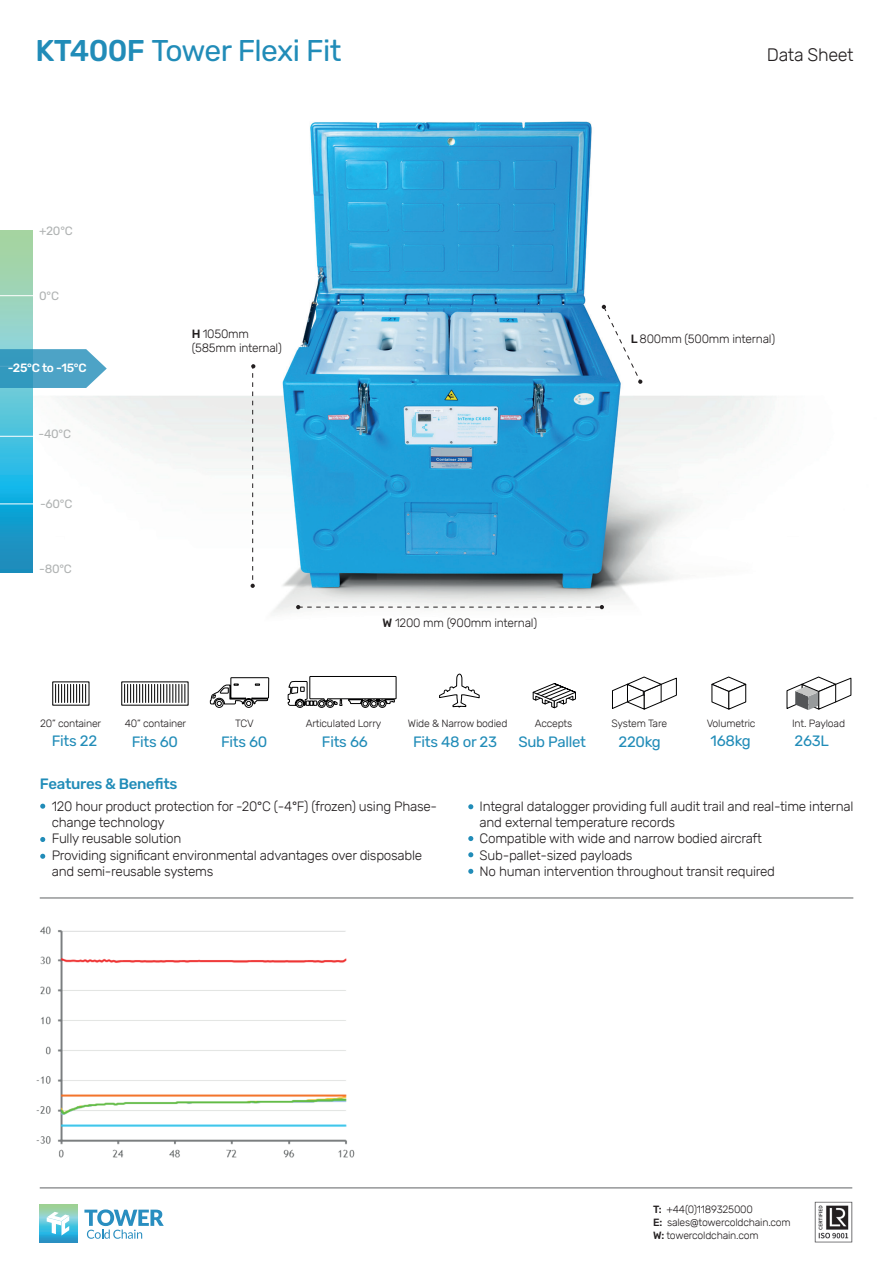
<style>
.page{position:relative;width:893px;height:1263px;background:#fff}
.page>*{position:absolute;margin:0;border:0;box-sizing:border-box;transform-origin:0 0}
.t1{font:30px "Rubik";letter-spacing:-.02em;color:#218cb8}
.t2{font:300 18px "Rubik";letter-spacing:-.02em;color:#231f20}
.t3{font:15px "Rubik";letter-spacing:-.02em;color:#218cb8}
.t4{font:500 15px "Rubik";letter-spacing:-.02em;color:#218cb8}
.t5{font:300 13.5px/16.2px "Rubik";letter-spacing:-.02em;color:#231f20}
.t6{font:300 12px/14.4px "Rubik";letter-spacing:-.02em;color:#231f20}
.t7{font:12px "Rubik";letter-spacing:-.02em;color:#b0b3b3}
.t8{font:500 12px "Rubik";color:#fff}
.t9{font:12px "Rubik";color:#fff}
.t10{font:300 10.5px/12.6px "Rubik";letter-spacing:-.02em;color:#231f20}
.s1{font-weight:500}
</style>
<div class="page">
<img style="left:32px;top:121px;width:820px;height:588px">
<svg style="left:439px;top:674px;width:41px;height:33px"></svg>
<svg style="left:532px;top:683px;width:44px;height:26px"></svg>
<svg style="left:288px;top:676px;width:108px;height:32px"></svg>
<svg style="left:210px;top:677px;width:59px;height:32px"></svg>
<svg style="left:55px;top:684px;width:31px;height:18px"></svg>
<svg style="left:124px;top:684px;width:62px;height:18px"></svg>
<svg style="left:711px;top:677px;width:35px;height:33px"></svg>
<svg style="left:612px;top:677px;width:65px;height:33px"></svg>
<svg style="left:787px;top:677px;width:64px;height:33px"></svg>
<svg style="left:40px;top:804px;width:5px;height:5px"></svg>
<svg style="left:40px;top:837px;width:5px;height:5px"></svg>
<svg style="left:40px;top:854px;width:5px;height:5px"></svg>
<svg style="left:468px;top:804px;width:5px;height:5px"></svg>
<svg style="left:468px;top:852px;width:5px;height:5px"></svg>
<svg style="left:468px;top:836px;width:5px;height:5px"></svg>
<svg style="left:468px;top:869px;width:5px;height:5px"></svg>
<svg style="left:0;top:230px;width:32px;height:343px;background:#5abecb"></svg>
<img style="left:814px;top:1201px;width:39px;height:42px">
<hr style="left:0;top:503px;width:35px;height:1px;background:#fff">
<hr style="left:0;top:295px;width:35px;height:1px;background:#fff">
<hr style="left:40px;top:1188px;width:812px;height:1px;background:#5f6364">
<hr style="left:40px;top:898px;width:813px;height:1px;background:#5f6364">
<hr style="left:0;top:436px;width:35px;height:1px;background:#fff">
<svg style="left:0;top:349px;width:107px;height:39px;background:#57a9c9"></svg>
<svg style="left:251px;top:364px;width:4px;height:224px"></svg>
<svg style="left:296px;top:605px;width:308px;height:4px"></svg>
<svg style="left:602px;top:305px;width:40px;height:79px"></svg>
<svg style="left:40px;top:1204px;width:38px;height:39px"></svg>
<svg style="left:84px;top:1209px;width:80px;height:30px"></svg>
<svg style="left:47px;top:1212px;width:22px;height:23px"></svg>
<img style="left:36px;top:926px;width:319px;height:232px">
<h1 class="t1" style="left:35px;top:33px;width:307px"><span class="s1">KT400F</span> Tower Flexi Fit</h1>
<h2 class="t2" style="left:767px;top:44px;width:88px">Data Sheet</h2>
<p class="t7" style="left:39px;top:224px;width:35px">+20°C</p>
<p class="t7" style="left:39px;top:289px;width:21px">0°C</p>
<p class="t9" style="left:39px;top:360px;width:33px">-20°C</p>
<p class="t8" style="left:8px;top:361px;width:81px">-25°C to -15°C</p>
<p class="t7" style="left:38px;top:427px;width:34px">-40°C</p>
<p class="t7" style="left:40px;top:497px;width:34px">-60°C</p>
<p class="t7" style="left:39px;top:562px;width:34px">-80°C</p>
<p class="t6" style="left:192px;top:327px;width:92px"><span class="s1">H</span> 1050mm (585mm internal)</p>
<p class="t6" style="left:631px;top:332px;width:146px"><span class="s1">L</span> 800mm (500mm internal)</p>
<p class="t6" style="left:383px;top:616px;width:156px"><span class="s1">W</span> 1200 mm (900mm internal)</p>
<p class="t10" style="left:40px;top:717px;width:63px">20” container</p>
<p class="t10" style="left:125px;top:717px;width:63px">40” container</p>
<p class="t10" style="left:235px;top:717px;width:20px">TCV</p>
<p class="t10" style="left:306px;top:717px;width:77px">Articulated Lorry</p>
<p class="t10" style="left:408px;top:717px;width:101px">Wide &amp; Narrow bodied</p>
<p class="t10" style="left:535px;top:717px;width:39px">Accepts</p>
<p class="t10" style="left:611px;top:717px;width:57px">System Tare</p>
<p class="t10" style="left:707px;top:717px;width:50px">Volumetric</p>
<p class="t10" style="left:792px;top:717px;width:54px">Int. Payload</p>
<p class="t3" style="left:52px;top:732px;width:47px">Fits 22</p>
<p class="t3" style="left:132px;top:733px;width:48px">Fits 60</p>
<p class="t3" style="left:221px;top:733px;width:48px">Fits 60</p>
<p class="t3" style="left:322px;top:733px;width:47px;rotate:-1deg">Fits 66</p>
<p class="t3" style="left:413px;top:733px;width:85px">Fits 48 or 23</p>
<p class="t3" style="left:518px;top:733px;width:69px">Sub Pallet</p>
<p class="t3" style="left:618px;top:733px;width:44px">220kg</p>
<p class="t3" style="left:711px;top:733px;width:42px">168kg</p>
<p class="t3" style="left:795px;top:733px;width:36px">263L</p>
<p class="t4" style="left:40px;top:775px;width:139px">Features &amp; Benefits</p>
<p class="t5" style="left:52px;top:799px;width:387px">120 hour product protection for -20°C (-4°F) (frozen) using Phase&shy;change technology<br>Fully reusable solution<br>Providing significant environmental advantages over disposable and semi-reusable systems</p>
<p class="t5" style="left:480px;top:799px;width:375px">Integral datalogger providing full audit trail and real-time internal and external temperature records<br>Compatible with wide and narrow bodied aircraft Sub-pallet-sized payloads<br>No human intervention throughout transit required</p>
<p class="t10" style="left:653px;top:1204px;width:139px"><span class="s1">T:</span> +44(0)1189325000<br><span class="s1">E:</span> sales@towercoldchain.com<br><span class="s1">W:</span> towercoldchain.com</p>
</div>
